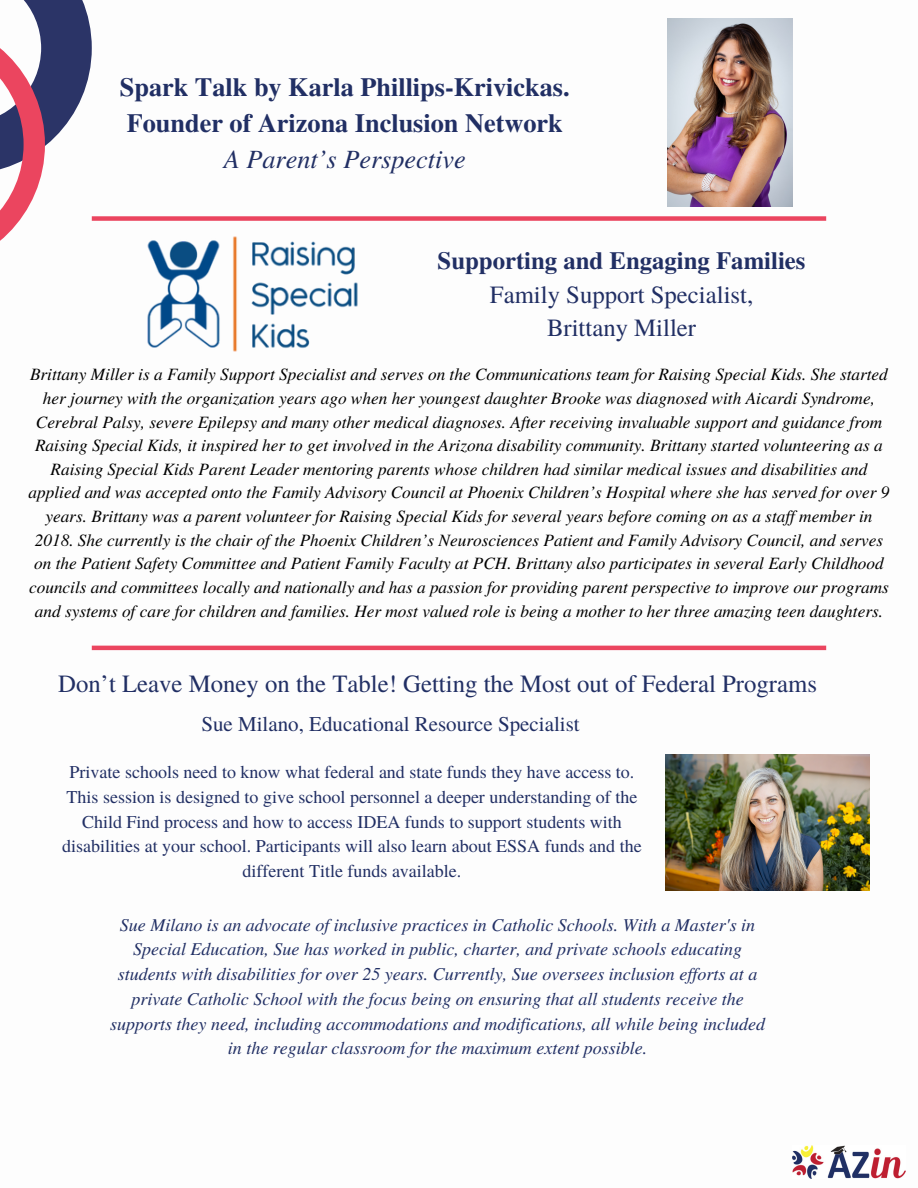
<style>
.page{position:relative;width:918px;height:1188px;background:#fff}
.page>*{position:absolute;margin:0;border:0;box-sizing:border-box;transform-origin:0 0}
.t1{font:700 26.25px/36px "Te X Gyre Termes";color:#212f64;text-align:center}
.t2{font:24.75px/33.8px "Te X Gyre Termes";color:#212f64;text-align:center}
.t3{font:21px "Te X Gyre Termes";color:#212f64}
.t4{font:italic 18px/24.8px "Te X Gyre Termes";color:#212f64;text-align:center}
.t5{font:18px/24.8px "Te X Gyre Termes";color:#212f64;text-align:center}
.t6{font:italic 17.25px/23.7px "Te X Gyre Termes";color:#000;text-align:center}
.s1{font-weight:400;font-style:italic}
.s2{font-weight:700}
</style>
<div class="page">
<img style="left:667px;top:18px;width:125px;height:188px">
<img style="left:147px;top:236px;width:211px;height:116px">
<img style="left:792px;top:1146px;width:114px;height:32px">
<div style="left:92px;top:216px;width:734px;height:5px;background:#eb455f"></div>
<hr style="left:92px;top:646px;width:734px;height:4px;background:#eb455f">
<img style="left:666px;top:754px;width:203px;height:136px">
<svg style="left:0;top:0;width:92px;height:241px"></svg>
<p class="t1" style="left:120px;top:68px;width:451px">Spark Talk by Karla Phillips-Krivickas.<br>Founder of Arizona Inclusion Network<br><span class="s1">A Parent’s Perspective</span></p>
<h1 class="t2" style="left:438px;top:242px;width:369px"><span class="s2">Supporting and Engaging Families<br></span>Family Support Specialist,<br>Brittany Miller</h1>
<p class="t6" style="left:29px;top:362px;width:862px">Brittany Miller is a Family Support Specialist and serves on the Communications team for Raising Special Kids. She started her journey with the organization years ago when her youngest daughter Brooke was diagnosed with Aicardi Syndrome, Cerebral Palsy, severe Epilepsy and many other medical diagnoses. After receiving invaluable support and guidance from Raising Special Kids, it inspired her to get involved in the Arizona disability community. Brittany started volunteering as a Raising Special Kids Parent Leader mentoring parents whose children had similar medical issues and disabilities and applied and was accepted onto the Family Advisory Council at Phoenix Children’s Hospital where she has served for over 9 years. Brittany was a parent volunteer for Raising Special Kids for several years before coming on as a staf member in 2018. She currently is the chair of the Phoenix Children’s Neurosciences Patient and Family Advisory Council, and serves on the Patient Safety Committee and Patient Family Faculty at PCH. Brittany also participates in several Early Childhood councils and committees locally and nationally and has a passion for providing parent perspective to improve our programs and systems of care for children and families. Her most valued role is being a mother to her three amazing teen daughters.</p>
<p class="t2" style="left:58px;top:666px;width:760px">Don’t Leave Money on the Table! Getting the Most out of Federal Programs</p>
<p class="t3" style="left:201px;top:709px;width:380px">Sue Milano, Educational Resource Specialist</p>
<h2 class="t5" style="left:62px;top:759px;width:581px">Private schools need to know what federal and state funds they have access to.<br>This session is designed to give school personnel a deeper understanding of the Child Find process and how to access IDEA funds to support students with disabilities at your school. Participants will also learn about ESSA funds and the different Title funds available.</h2>
<p class="t4" style="left:110px;top:911px;width:656px">Sue Milano is an advocate of inclusive practices in Catholic Schools. With a Master's in Special Education, Sue has worked in public, charter, and private schools educating students with disabilities for over 25 years. Currently, Sue oversees inclusion ef orts at a private Catholic School with the focus being on ensuring that all students receive the supports they need, including accommodations and modifications, all while being included in the regular classroom for the maximum extent possible.</p>
</div>
